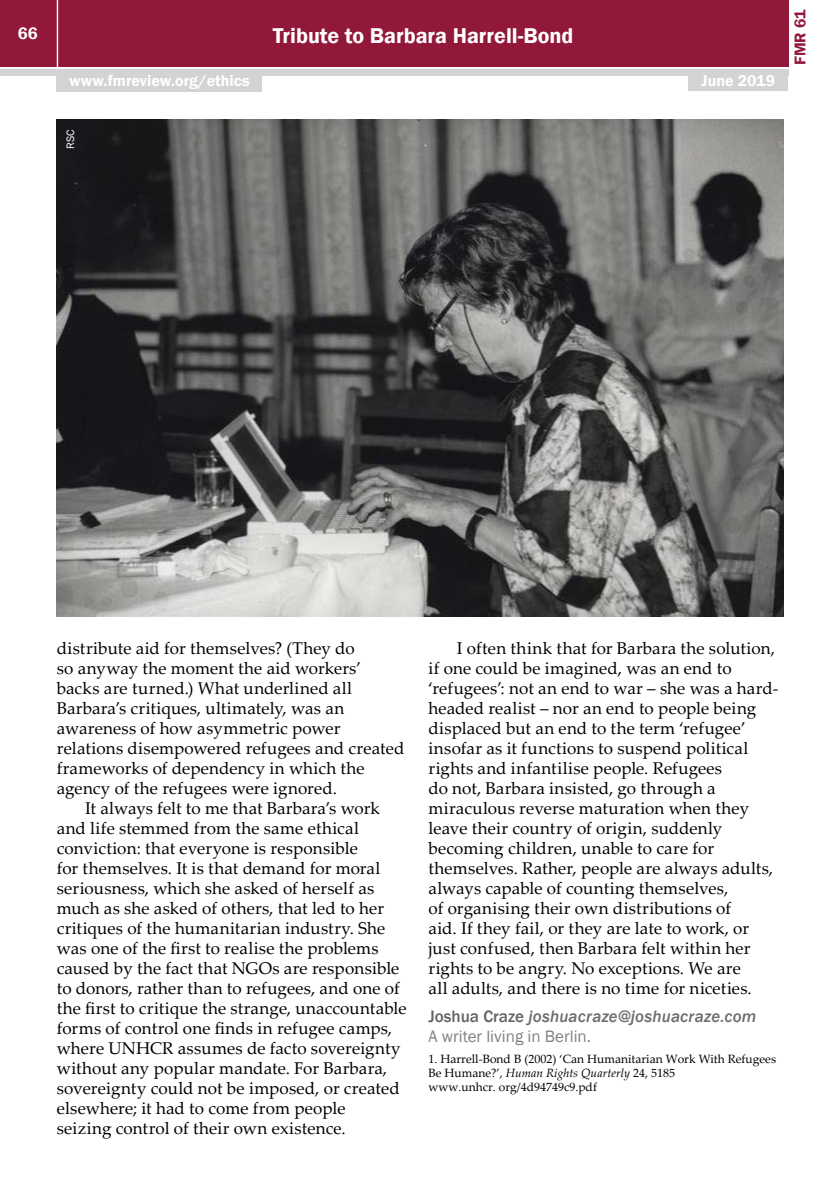
<style>
.page{position:relative;width:840px;height:1191px;background:#fff}
.page>*{position:absolute;margin:0;border:0;box-sizing:border-box;transform-origin:0 0}
.t1{font:600 22px "Franklin Gothic";color:#fff}
.t2{font:17px/20px "Palatino Linotype";letter-spacing:.005em;color:#000}
.t3{font:italic 500 17px/20px "Franklin Gothic";letter-spacing:.01em;color:#6d6e71}
.t4{font:600 17px "Franklin Gothic";color:#fff}
.t5{font:600 16px "Franklin Gothic";color:#fff}
.t6{font:600 16px "Franklin Gothic";color:#92183a}
.t7{font:12px/14.4px "Palatino Linotype";color:#000}
.t8{font:11px "Franklin Gothic";color:#fff}
.s1{font-style:normal;color:#636466}
.s2{font-weight:400;font-style:normal;color:#808285}
.s3{font-style:italic}
</style>
<div class="page">
<div style="left:0;top:0;width:787px;height:66px;background:#92183a"></div>
<div style="left:0;top:69px;width:787px;height:6px;background:#d1d3d4"></div>
<hr style="left:57px;top:0;width:1px;height:67px;background:#fff">
<div style="left:688px;top:73px;width:99px;height:18px;background:#d1d3d4"></div>
<div style="left:57px;top:74px;width:205px;height:18px;background:#d1d3d4"></div>
<img style="left:57px;top:119px;width:725px;height:497px">
<p class="t4" style="left:18px;top:23px;width:21px">66</p>
<p class="t1" style="left:272px;top:22px;width:302px">Tribute to Barbara Harrell-Bond</p>
<p class="t5" style="left:69px;top:71px;width:182px">www.fmreview.org/ethics</p>
<p class="t5" style="left:701px;top:71px;width:75px">June 2019</p>
<p class="t8" style="left:64px;top:149px;width:21px;rotate:-90deg">RSC</p>
<p class="t6" style="left:789px;top:65px;width:57px;rotate:-90deg">FMR 61</p>
<p class="t2" style="left:57px;top:637px;width:349px">distribute aid for themselves? (They do<br>so anyway the moment the aid workers’ backs are turned.) What underlined all Barbara’s critiques, ultimately, was an awareness of how asymmetric power relations disempowered refugees and created frameworks of dependency in which the agency of the refugees were ignored.</p>
<p class="t2" style="left:57px;top:797px;width:351px;text-indent:28px">It always felt to me that Barbara’s work and life stemmed from the same ethical conviction: that everyone is responsible<br>for themselves. It is that demand for moral seriousness, which she asked of herself as much as she asked of others, that led to her critiques of the humanitarian industry. She was one of the first to realise the problems caused by the fact that NGOs are responsible to donors, rather than to refugees, and one of the first to critique the strange, unaccountable forms of control one finds in refugee camps, where UNHCR assumes de facto sovereignty without any popular mandate. For Barbara, sovereignty could not be imposed, or created elsewhere; it had to come from people<br>seizing control of their own existence.</p>
<p class="t2" style="left:428px;top:637px;width:351px;text-indent:28px">I often think that for Barbara the solution, if one could be imagined, was an end to ‘refugees’: not an end to war – she was a hard&shy;headed realist – nor an end to people being displaced but an end to the term ‘refugee’ insofar as it functions to suspend political rights and infantilise people. Refugees<br>do not, Barbara insisted, go through a miraculous reverse maturation when they leave their country of origin, suddenly becoming children, unable to care for themselves. Rather, people are always adults, always capable of counting themselves,<br>of organising their own distributions of<br>aid. If they fail, or they are late to work, or just confused, then Barbara felt within her rights to be angry. No exceptions. We are<br>all adults, and there is no time for niceties.</p>
<p class="t3" style="left:428px;top:1006px;width:329px"><span class="s1">Joshua Craze</span> joshuacraze@joshuacraze.com<br><span class="s2">A writer living in Berlin.</span></p>
<p class="t7" style="left:428px;top:1051px;width:349px">1. Harrell-Bond B (2002) ‘Can Humanitarian Work With Refugees<br>Be Humane?’, <span class="s3">Human Rights Quarterly</span> 24, 5185<br>www.unhcr. org/4d94749c9.pdf</p>
</div>
